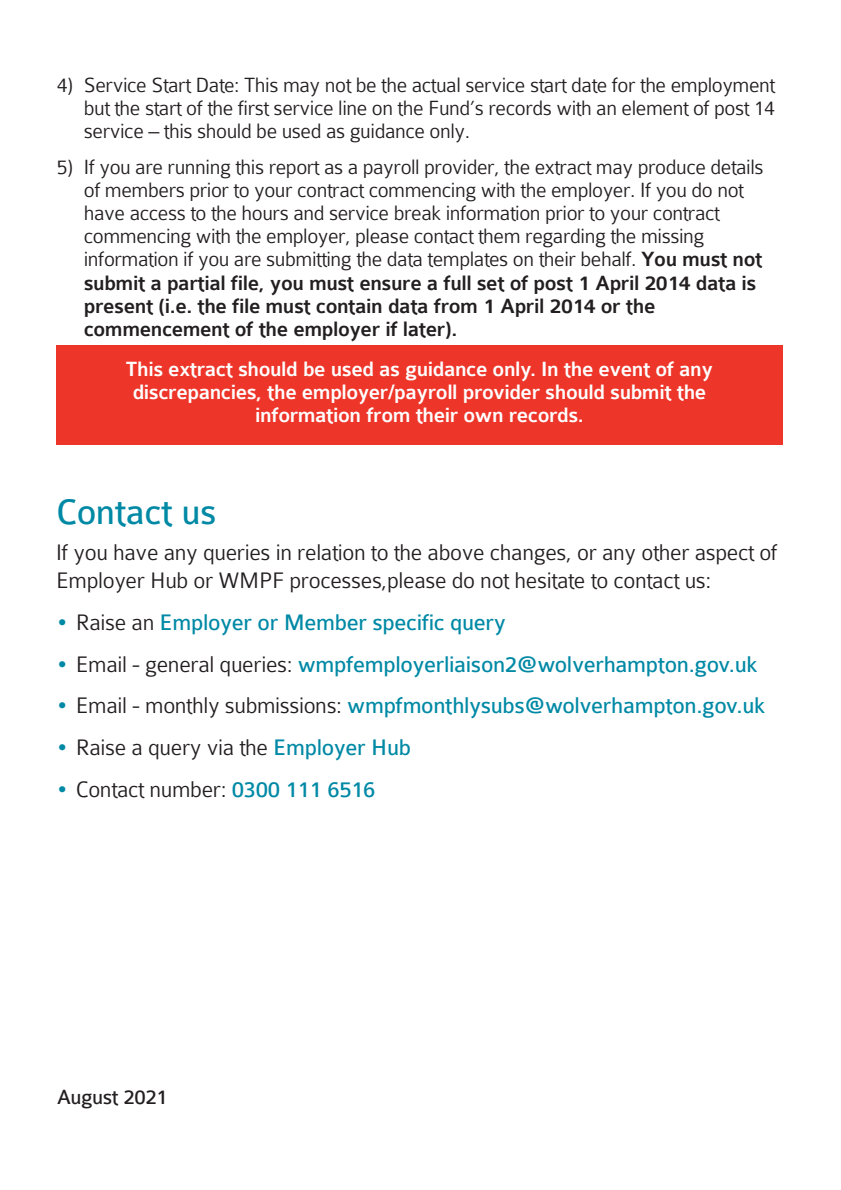
<style>
.page{position:relative;width:841px;height:1190px;background:#fff}
.page>*{position:absolute;margin:0;border:0;box-sizing:border-box;transform-origin:0 0}
.t1{font:38px "Colaborate";letter-spacing:-.015em;color:#0089a5}
.t2{font:300 24px/28.2px "Colaborate";letter-spacing:-.015em;color:#231f20}
.t3{font:24px "Colaborate";letter-spacing:-.015em;color:#0089a5}
.t4{font:300 22px/23.2px "Colaborate";letter-spacing:-.02em;color:#231f20;text-align:justify}
.t5{font:500 22px/23px "Colaborate";letter-spacing:-.02em;color:#fff;text-align:center}
.t6{font:22px "Colaborate";letter-spacing:-.02em;color:#231f20}
.s1{font-weight:500}
.s2{font-weight:300}
.s3{font-weight:300;color:#231f20}
.s4{color:#0089a5}
.s5{font-weight:400;color:#0089a5}
</style>
<div class="page">
<div style="left:56px;top:346px;width:726px;height:99px;background:#ee3529"></div>
<p class="t4" style="left:84px;top:74px;width:692px;line-height:22.6px;text-indent:-27px">4) Service Start Date: This may not be the actual service start date for the employment but the start of the first service line on the Fund’s records with an element of post 14 service – this should be used as guidance only.</p>
<p class="t4" style="left:84px;top:155px;width:681px;text-align:left;text-indent:-27px">5) If you are running this report as a payroll provider, the extract may produce details of members prior to your contract commencing with the employer. If you do not have access to the hours and service break information prior to your contract commencing with the employer, please contact them regarding the missing information if you are submitting the data templates on their behalf. <span class="s1">You must not submit a partial file, you must ensure a full set of post 1 April 2014 data is present (i.e. the file must contain data from 1 April 2014 or the commencement of the employer if later).</span></p>
<p class="t5" style="left:126px;top:359px;width:588px">This extract should be used as guidance only. In the event of any discrepancies, the employer/payroll provider should submit the information from their own records.</p>
<h1 class="t1" style="left:56px;top:499px;width:162px">Contact us</h1>
<p class="t2" style="left:56px;top:540px;width:722px">If you have any queries in relation to the above changes, or any other aspect of<br>Employer Hub or WMPF processes,please do not hesitate to contact us:</p>
<p class="t3" style="left:56px;top:614px;width:451px"><span class="s2">•</span> <span class="s3">Raise an</span> Employer or Member specific query</p>
<p class="t3" style="left:56px;top:656px;width:702px"><span class="s2">•</span> <span class="s3">Email - general queries:</span> wmpfemployerliaison2@wolverhampton.gov.uk</p>
<p class="t3" style="left:56px;top:698px;width:710px"><span class="s2">•</span> <span class="s3">Email - monthly submissions:</span> wmpfmonthlysubs@wolverhampton.gov.uk</p>
<p class="t2" style="left:56px;top:735px;width:356px"><span class="s4">•</span> Raise a query via the <span class="s5">Employer Hub</span></p>
<p class="t2" style="left:56px;top:777px;width:320px"><span class="s4">•</span> Contact number: <span class="s5">0300 111 6516</span></p>
<p class="t6" style="left:57px;top:1089px;width:112px">August 2021</p>
</div>
